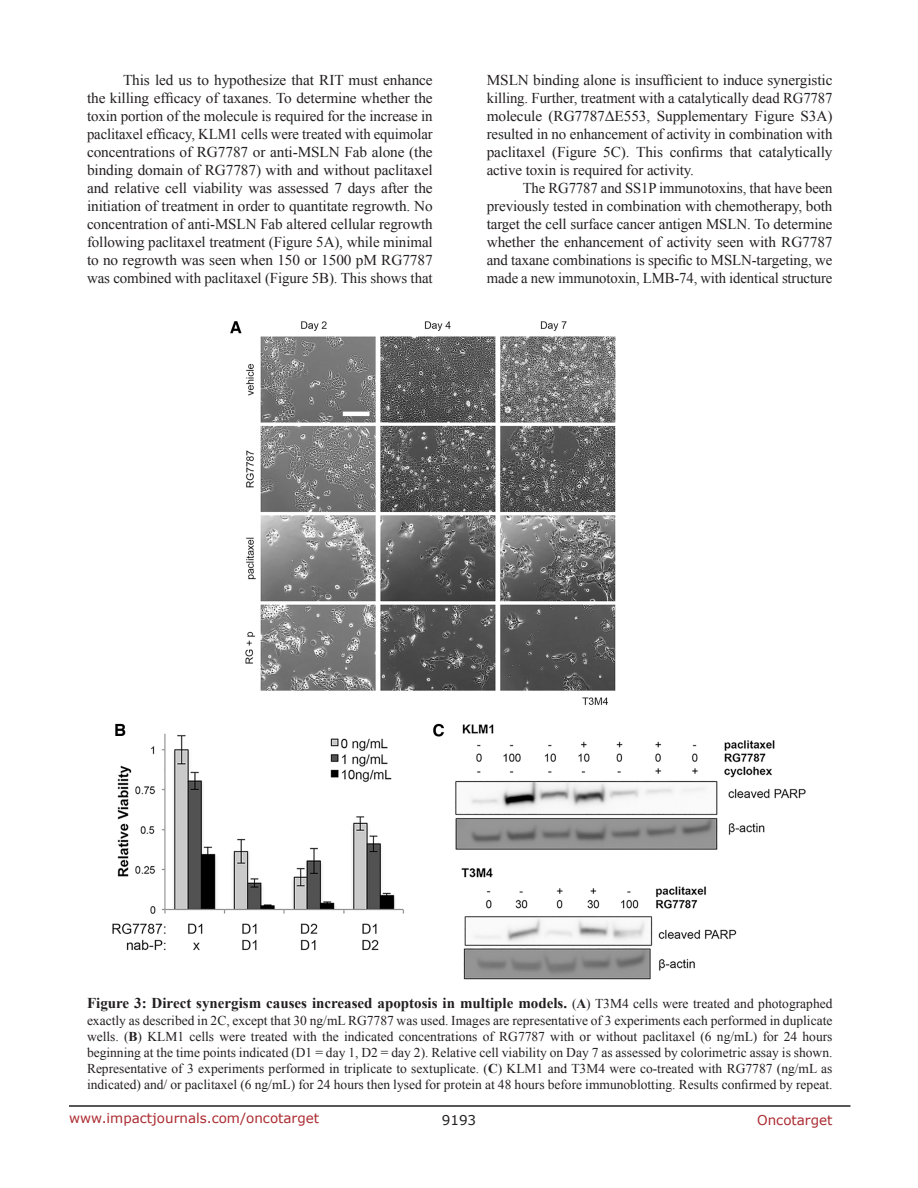
<style>
.page{position:relative;width:918px;height:1188px;background:#fff}
.page>*{position:absolute;margin:0;border:0;box-sizing:border-box;transform-origin:0 0}
.BodyText{font:15px/18px "Times New Roman";letter-spacing:-.005em;color:#231f20;text-align:justify}
.FigureText{font:700 15px "Times New Roman";color:#231f20}
.FigureText-2{font:13.5px/16.2px "Times New Roman";color:#231f20;text-align:justify}
.t1{font:13.5px "Verdana";color:#ac2b31}
.t2{font:13.5px "Verdana";color:#231f20}
.s1{font-weight:400;font-size:13.5px}
.s2{font-size:13.5px}
.s3{font-weight:700}
</style>
<div class="page">
<hr style="left:69px;top:1105px;width:781px;height:2px;background:#231f20">
<img style="left:113px;top:321px;width:692px;height:659px">
<p class="BodyText" style="left:87px;top:71px;width:347px;text-indent:36px">This led us to hypothesize that RIT must enhance the killing efficacy of taxanes. To determine whether the toxin portion of the molecule is required for the increase in paclitaxel efficacy, KLM1 cells were treated with equimolar concentrations of RG7787 or anti-MSLN Fab alone (the binding domain of RG7787) with and without paclitaxel and relative cell viability was assessed 7 days after the initiation of treatment in order to quantitate regrowth. No concentration of anti-MSLN Fab altered cellular regrowth following paclitaxel treatment (Figure 5A), while minimal to no regrowth was seen when 150 or 1500 pM RG7787 was combined with paclitaxel (Figure 5B). This shows that</p>
<p class="BodyText" style="left:487px;top:71px;width:347px">MSLN binding alone is insufficient to induce synergistic killing. Further, treatment with a catalytically dead RG7787 molecule (RG7787ΔE553, Supplementary Figure S3A) resulted in no enhancement of activity in combination with paclitaxel (Figure 5C). This confirms that catalytically active toxin is required for activity.</p>
<p class="BodyText" style="left:487px;top:179px;width:347px;text-indent:36px">The RG7787 and SS1P immunotoxins, that have been previously tested in combination with chemotherapy, both target the cell surface cancer antigen MSLN. To determine whether the enhancement of activity seen with RG7787 and taxane combinations is specific to MSLN-targeting, we made a new immunotoxin, LMB-74, with identical structure</p>
<p class="FigureText" style="left:87px;top:993px;width:747px">Figure 3: Direct synergism causes increased apoptosis in multiple models. <span class="s1">(</span><span class="s2">A</span><span class="s1">) T3M4 cells were treated and photographed</span></p>
<p class="FigureText-2" style="left:87px;top:1012px;width:747px">exactly as described in 2C, except that 30 ng/mL RG7787 was used. Images are representative of 3 experiments each performed in duplicate wells. (<span class="s3">B</span>) KLM1 cells were treated with the indicated concentrations of RG7787 with or without paclitaxel (6 ng/mL) for 24 hours beginning at the time points indicated (D1 = day 1, D2 = day 2). Relative cell viability on Day 7 as assessed by colorimetric assay is shown.<br>Representative of 3 experiments performed in triplicate to sextuplicate. (<span class="s3">C</span>) KLM1 and T3M4 were co-treated with RG7787 (ng/mL as indicated) and/ or paclitaxel (6 ng/mL) for 24 hours then lysed for protein at 48 hours before immunoblotting. Results confirmed by repeat.</p>
<p class="t1" style="left:69px;top:1109px;width:252px">www.impactjournals.com/oncotarget</p>
<p class="t2" style="left:442px;top:1111px;width:36px">9193</p>
<p class="t1" style="left:757px;top:1111px;width:77px">Oncotarget</p>
</div>
